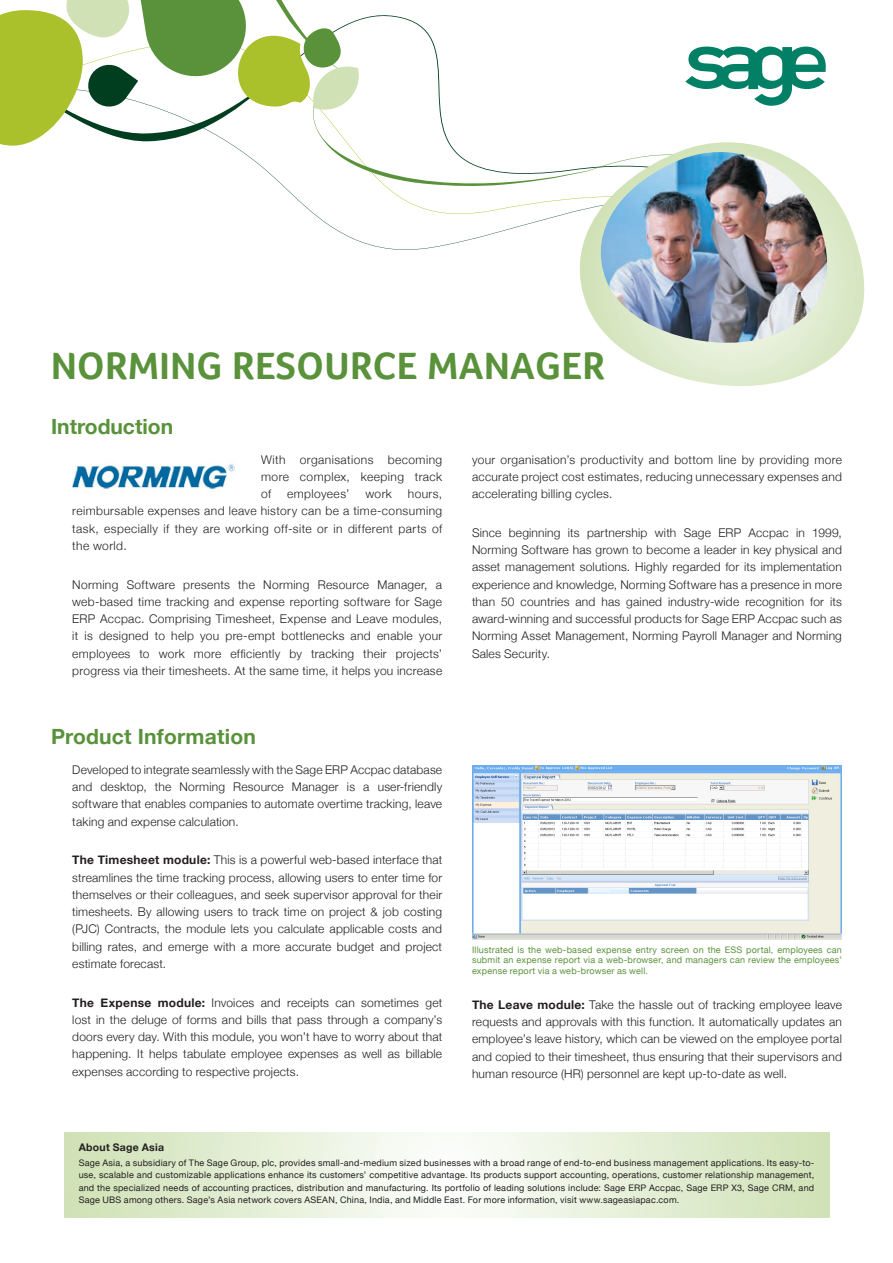
<style>
.page{position:relative;width:893px;height:1263px;background:#fff}
.page>*{position:absolute;margin:0;border:0;box-sizing:border-box;transform-origin:0 0}
.t1{font:700 39px "Foco";letter-spacing:.01em;color:#59923a}
.txt_retrait{font:700 21px "Helvetica Neue";letter-spacing:.01em;color:#59923a}
.Texte_courant{font:300 12px/17.2px "Helvetica Neue";letter-spacing:.02em;color:#231f20;text-align:justify}
.t2{font:700 10.5px "Helvetica Neue";letter-spacing:.025em;color:#231f20}
.t3{font:9px/12.5px "Helvetica Neue";letter-spacing:.025em;color:#231f20;text-align:justify}
.t4{font:9px/10.5px "Helvetica Neue";letter-spacing:.025em;color:#59923a;text-align:justify}
.s1{font-weight:700}
</style>
<div class="page">
<svg style="left:821px;top:53px;width:5px;height:32px"></svg>
<svg style="left:233px;top:15px;width:569px;height:235px"></svg>
<img style="left:72px;top:464px;width:163px;height:25px">
<img style="left:472px;top:765px;width:370px;height:175px">
<svg style="left:65px;top:1132px;width:765px;height:85px"></svg>
<svg style="left:0;top:0;width:360px;height:146px"></svg>
<svg style="left:560px;top:142px;width:305px;height:244px"></svg>
<img style="left:595px;top:152px;width:243px;height:194px">
<p class="t1" style="left:51px;top:343px;width:555px">NORMING RESOURCE MANAGER</p>
<p class="txt_retrait" style="left:51px;top:414px;width:124px">Introduction</p>
<p class="Texte_courant" style="left:261px;top:450px;width:183px">With organisations becoming more complex, keeping track of</p>
<p class="Texte_courant" style="left:72px;top:485px;width:371px;text-indent:335px">hours, reimbursable expenses and leave history can be a time-consuming task, especially if they are working off-site or in different parts of the world.</p>
<p class="Texte_courant" style="left:72px;top:575px;width:371px">Norming Software presents the Norming Resource Manager, a web-based time tracking and expense reporting software for Sage ERP Accpac. Comprising Timesheet, Expense and Leave modules, it is designed to help you pre-empt bottlenecks and enable your employees to work more efficiently by tracking their projects’ progress via their timesheets. At the same time, it helps you increase</p>
<p class="Texte_courant" style="left:287px;top:485px;width:64px">employees’</p>
<p class="Texte_courant" style="left:365px;top:485px;width:28px">work</p>
<p class="txt_retrait" style="left:51px;top:723px;width:206px">Product Information</p>
<p class="Texte_courant" style="left:472px;top:450px;width:371px">your organisation’s productivity and bottom line by providing more accurate project cost estimates, reducing unnecessary expenses and accelerating billing cycles.</p>
<p class="Texte_courant" style="left:472px;top:524px;width:371px">Since beginning its partnership with Sage ERP Accpac in 1999, Norming Software has grown to become a leader in key physical and asset management solutions. Highly regarded for its implementation experience and knowledge, Norming Software has a presence in more than 50 countries and has gained industry-wide recognition for its award-winning and successful products for Sage ERP Accpac such as Norming Asset Management, Norming Payroll Manager and Norming Sales Security.</p>
<p class="Texte_courant" style="left:72px;top:761px;width:371px">Developed to integrate seamlessly with the Sage ERP Accpac database and desktop, the Norming Resource Manager is a user-friendly software that enables companies to automate overtime tracking, leave taking and expense calculation.</p>
<p class="Texte_courant" style="left:72px;top:851px;width:371px"><span class="s1">The Timesheet module:</span> This is a powerful web-based interface that streamlines the time tracking process, allowing users to enter time for themselves or their colleagues, and seek supervisor approval for their timesheets. By allowing users to track time on project &amp; job costing (PJC) Contracts, the module lets you calculate applicable costs and billing rates, and emerge with a more accurate budget and project estimate forecast.</p>
<p class="Texte_courant" style="left:72px;top:993px;width:371px"><span class="s1">The Expense module:</span> Invoices and receipts can sometimes get lost in the deluge of forms and bills that pass through a company’s doors every day. With this module, you won’t have to worry about that happening. It helps tabulate employee expenses as well as billable expenses according to respective projects.</p>
<p class="Texte_courant" style="left:472px;top:996px;width:371px"><span class="s1">The Leave module:</span> Take the hassle out of tracking employee leave requests and approvals with this function. It automatically updates an employee’s leave history, which can be viewed on the employee portal and copied to their timesheet, thus ensuring that their supervisors and human resource (HR) personnel are kept up-to-date as well.</p>
<p class="t4" style="left:472px;top:944px;width:371px">Illustrated is the web-based expense entry screen on the ESS portal, employees can submit an expense report via a web-browser, and managers can review the employees’ expense report via a web-browser as well.</p>
<p class="t2" style="left:79px;top:1141px;width:87px">About Sage Asia</p>
<p class="t3" style="left:79px;top:1156px;width:737px">Sage Asia, a subsidiary of The Sage Group, plc, provides small-and-medium sized businesses with a broad range of end-to-end business management applications. Its easy-to&shy;use, scalable and customizable applications enhance its customers’ competitive advantage. Its products support accounting, operations, customer relationship management, and the specialized needs of accounting practices, distribution and manufacturing. Its portfolio of leading solutions include: Sage ERP Accpac, Sage ERP X3, Sage CRM, and Sage UBS among others. Sage’s Asia network covers ASEAN, China, India, and Middle East. For more information, visit www.sageasiapac.com.</p>
</div>
